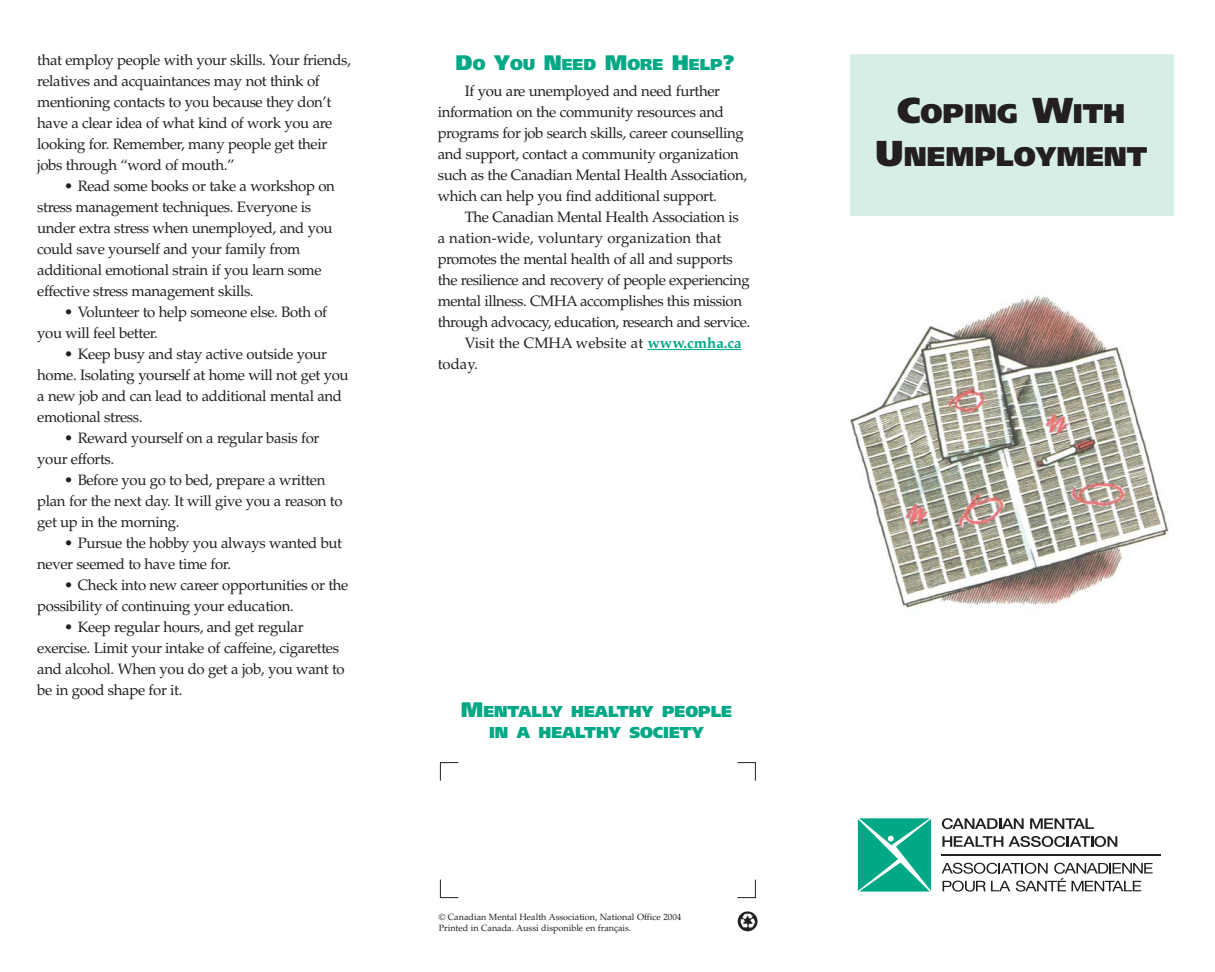
<style>
.page{position:relative;width:1215px;height:972px;background:#fff}
.page>*{position:absolute;margin:0;border:0;box-sizing:border-box;transform-origin:0 0}
.t1{font:900 27px/43.2px "Frutiger";color:#231f20;text-align:center}
.t2{font:900 15.75px/21px "Frutiger";color:#00a886;text-align:center}
.t3{font:15px/21px "Palatino";letter-spacing:-.025em;color:#231f20}
.t4{font:15px "Palatino";color:#231f20}
.t5{font:9px/10.9px "Palatino";color:#231f20}
.s1{font-size:21px}
.s2{font-weight:700;color:#00a886}
.s3{font-size:36px}
</style>
<div class="page">
<div style="left:850px;top:54px;width:324px;height:162px;background:#d7ede7"></div>
<img style="left:850px;top:295px;width:319px;height:314px">
<svg style="left:942px;top:818px;width:82px;height:11px"></svg>
<svg style="left:1030px;top:818px;width:64px;height:11px"></svg>
<svg style="left:942px;top:836px;width:61px;height:11px"></svg>
<svg style="left:1009px;top:836px;width:108px;height:11px"></svg>
<svg style="left:942px;top:863px;width:211px;height:29px"></svg>
<svg style="left:858px;top:818px;width:73px;height:74px;background:#23b496"></svg>
<hr style="left:942px;top:854px;width:219px;height:2px;background:#231f20">
<svg style="left:440px;top:762px;width:316px;height:136px"></svg>
<svg style="left:738px;top:911px;width:20px;height:20px"></svg>
<hr style="left:647px;top:349px;width:38px;height:1px;background:#00a886">
<hr style="left:683px;top:349px;width:59px;height:1px;background:#00a886">
<p class="t3" style="left:37px;top:51px;width:315px">that employ people with your skills. Your friends, relatives and acquaintances may not think of mentioning contacts to you because they don’t have a clear idea of what kind of work you are looking for. Remember, many people get their jobs through “word of mouth.”</p>
<p class="t3" style="left:37px;top:177px;width:299px;text-indent:27px">• Read some books or take a workshop on stress management techniques. Everyone is under extra stress when unemployed, and you could save yourself and your family from additional emotional strain if you learn some effective stress management skills.</p>
<p class="t3" style="left:37px;top:303px;width:292px;text-indent:27px">• Volunteer to help someone else. Both of you will feel better.</p>
<p class="t3" style="left:37px;top:345px;width:313px;text-indent:27px">• Keep busy and stay active outside your home. Isolating yourself at home will not get you a new job and can lead to additional mental and emotional stress.</p>
<p class="t3" style="left:37px;top:429px;width:284px;text-indent:27px">• Reward yourself on a regular basis for your efforts.</p>
<p class="t3" style="left:37px;top:471px;width:307px;text-indent:27px">• Before you go to bed, prepare a written plan for the next day. It will give you a reason to get up in the morning.</p>
<p class="t3" style="left:37px;top:534px;width:306px;text-indent:27px">• Pursue the hobby you always wanted but never seemed to have time for.</p>
<p class="t3" style="left:37px;top:576px;width:313px;text-indent:27px">• Check into new career opportunities or the possibility of continuing your education.</p>
<p class="t3" style="left:37px;top:618px;width:309px;text-indent:27px">• Keep regular hours, and get regular exercise. Limit your intake of caffeine, cigarettes and alcohol. When you do get a job, you want to be in good shape for it.</p>
<p class="t2" style="left:456px;top:55px;width:281px"><span class="s1">D</span>O <span class="s1">Y</span>OU <span class="s1">N</span>EED <span class="s1">M</span>ORE <span class="s1">H</span>ELP<span class="s1">?</span></p>
<p class="t3" style="left:465px;top:82px;width:257px">If you are unemployed and need further</p>
<p class="t3" style="left:438px;top:103px;width:288px">information on the community resources and</p>
<p class="t3" style="left:438px;top:124px;width:308px">programs for job search skills, career counselling</p>
<p class="t3" style="left:438px;top:145px;width:303px">and support, contact a community organization</p>
<p class="t3" style="left:438px;top:166px;width:311px">such as the Canadian Mental Health Association,</p>
<p class="t3" style="left:438px;top:187px;width:281px">which can help you find additional support.</p>
<p class="t3" style="left:465px;top:208px;width:276px">The Canadian Mental Health Association is</p>
<p class="t4" style="left:438px;top:232px;width:285px">a nation-wide, voluntary organization that</p>
<p class="t3" style="left:438px;top:250px;width:297px">promotes the mental health of all and supports</p>
<p class="t3" style="left:438px;top:271px;width:314px">the resilience and recovery of people experiencing</p>
<p class="t3" style="left:438px;top:292px;width:306px">mental illness. CMHA accomplishes this mission</p>
<p class="t3" style="left:438px;top:313px;width:314px">through advocacy, education, research and service.</p>
<p class="t4" style="left:465px;top:337px;width:279px">Visit the CMHA website at <span class="s2">www.cmha.ca</span></p>
<p class="t3" style="left:438px;top:355px;width:42px">today.</p>
<p class="t2" style="left:461px;top:703px;width:273px"><span class="s1">M</span>ENTALLY HEALTHY PEOPLE<br>IN A HEALTHY SOCIETY</p>
<p class="t5" style="left:439px;top:913px;width:244px">© Canadian Mental Health Association, National Office 2004<br>Printed in Canada. Aussi disponible en français.</p>
<p class="t1" style="left:875px;top:94px;width:274px"><span class="s3">C</span>OPING <span class="s3">W</span>ITH<br><span class="s3">U</span>NEMPLOYMENT</p>
</div>
